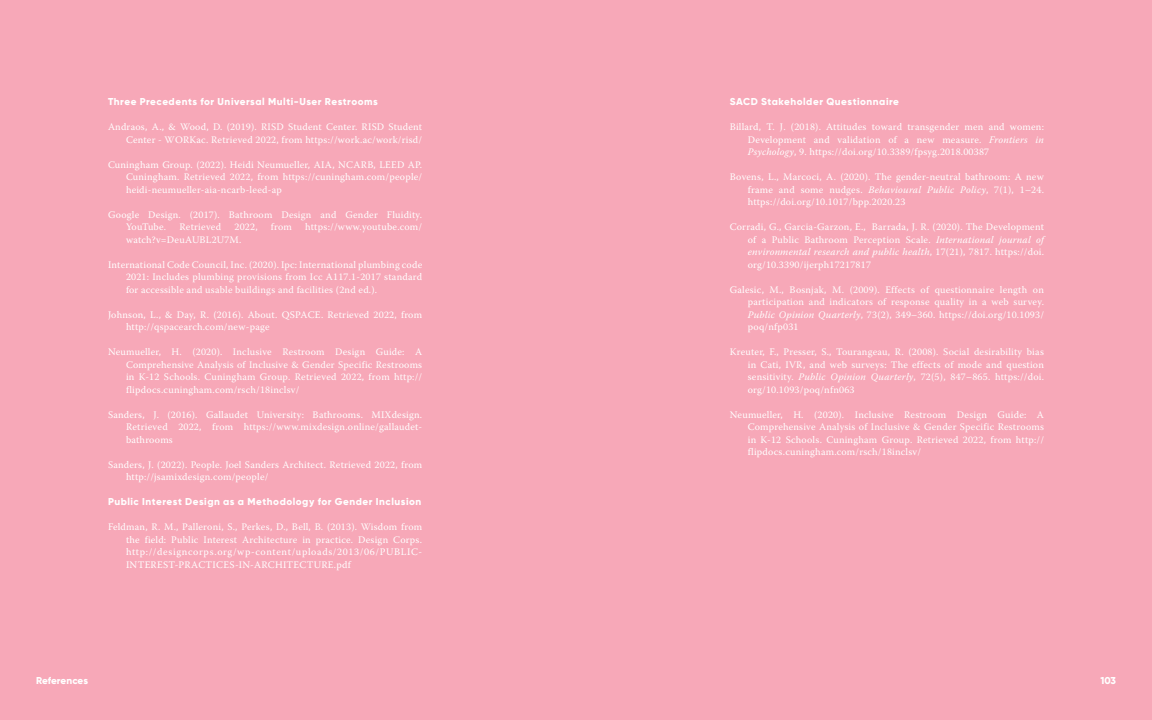
<style>
.page{position:relative;width:1152px;height:720px;background:#f7a8b8}
.page>*{position:absolute;margin:0;border:0;box-sizing:border-box;transform-origin:0 0}
.t1{font:10px/12.5px "Warnock Pro";letter-spacing:.02em;color:#fff;text-align:justify}
.t2{font:800 10px "Gilroy";letter-spacing:.05em;color:#fff}
.t3{font:800 10px "Gilroy";letter-spacing:-.005em;color:#fff}
.s1{font-style:italic}
</style>
<div class="page">
<p class="t2" style="left:108px;top:95px;width:272px">Three Precedents for Universal Multi-User Restrooms</p>
<p class="t1" style="left:108px;top:121px;width:316px;text-align:right">Andraos, A., &amp; Wood, D. (2019). RISD Student Center. RISD Student<br>Center - WORKac. Retrieved 2022, from https://work.ac/work/risd/</p>
<p class="t1" style="left:126px;top:158px;width:298px;text-indent:-18px">Cuningham Group. (2022). Heidi Neumueller, AIA, NCARB, LEED AP.<br>Cuningham. Retrieved 2022, from https://cuningham.com/people/ heidi-neumueller-aia-ncarb-leed-ap</p>
<p class="t1" style="left:126px;top:208px;width:298px;text-indent:-18px">Google Design. (2017). Bathroom Design and Gender Fluidity.<br>YouTube.</p>
<p class="t1" style="left:180px;top:220px;width:43px">Retrieved</p>
<p class="t1" style="left:234px;top:220px;width:25px">2022,</p>
<p class="t1" style="left:271px;top:220px;width:23px">from</p>
<p class="t1" style="left:305px;top:220px;width:118px">https://www.youtube.com/</p>
<p class="t1" style="left:126px;top:233px;width:117px">watch?v=DeuAUBL2U7M.</p>
<p class="t1" style="left:126px;top:258px;width:298px;text-indent:-18px">International Code Council, Inc. (2020). Ipc: International plumbing code 2021: Includes plumbing provisions from Icc A117.1-2017 standard for accessible and usable buildings and facilities (2nd ed.).</p>
<p class="t1" style="left:126px;top:308px;width:298px;text-indent:-18px">Johnson, L., &amp; Day, R. (2016). About. QSPACE. Retrieved 2022, from http://qspacearch.com/new-page</p>
<p class="t1" style="left:126px;top:345px;width:298px;text-indent:-18px">Neumueller, H. (2020). Inclusive Restroom Design Guide: A Comprehensive Analysis of Inclusive &amp; Gender Specific Restrooms in K-12 Schools. Cuningham Group. Retrieved 2022, from http:// flipdocs.cuningham.com/rsch/18inclsv/</p>
<p class="t1" style="left:126px;top:408px;width:298px;text-indent:-18px">Sanders, J. (2016). Gallaudet University: Bathrooms. MIXdesign.<br>Retrieved 2022, from https://www.mixdesign.online/gallaudet&shy;bathrooms</p>
<p class="t1" style="left:126px;top:458px;width:298px;text-indent:-18px">Sanders, J. (2022). People. Joel Sanders Architect. Retrieved 2022, from http://jsamixdesign.com/people/</p>
<p class="t2" style="left:108px;top:495px;width:315px">Public Interest Design as a Methodology for Gender Inclusion</p>
<p class="t1" style="left:126px;top:520px;width:298px;text-indent:-18px">Feldman, R. M., Palleroni, S., Perkes, D., Bell, B. (2013). Wisdom from the field: Public Interest Architecture in practice. Design Corps. http://designcorps.org/wp-content/uploads/2013/06/PUBLIC-INTEREST-PRACTICES-IN-ARCHITECTURE.pdf</p>
<p class="t3" style="left:36px;top:674px;width:54px">References</p>
<p class="t2" style="left:730px;top:95px;width:171px">SACD Stakeholder Questionnaire</p>
<p class="t1" style="left:748px;top:121px;width:298px;text-indent:-18px">Billard, T. J. (2018). Attitudes toward transgender men and women:<br>Development and validation of a new measure. <span class="s1">Frontiers in Psychology</span>, 9. https://doi.org/10.3389/fpsyg.2018.00387</p>
<p class="t1" style="left:748px;top:170px;width:298px;text-indent:-18px">Bovens, L., Marcoci, A. (2020). The gender-neutral bathroom: A new frame and some nudges. <span class="s1">Behavioural Public Policy</span>, 7(1), 1–24. https://doi.org/10.1017/bpp.2020.23</p>
<p class="t1" style="left:748px;top:220px;width:298px;text-indent:-18px">Corradi, G., Garcia-Garzon, E., Barrada, J. R. (2020). The Development of a Public Bathroom Perception Scale. <span class="s1">International journal of environmental research and public health</span>, 17(21), 7817. https://doi. org/10.3390/ijerph17217817</p>
<p class="t1" style="left:748px;top:283px;width:298px;text-indent:-18px">Galesic, M., Bosnjak, M. (2009). Effects of questionnaire length on participation and indicators of response quality in a web survey.<br><span class="s1">Public Opinion Quarterly</span>, 73(2), 349–360. https://doi.org/10.1093/ poq/nfp031</p>
<p class="t1" style="left:748px;top:345px;width:298px;text-indent:-18px">Kreuter, F., Presser, S., Tourangeau, R. (2008). Social desirability bias in Cati, IVR, and web surveys: The effects of mode and question sensitivity. <span class="s1">Public Opinion Quarterly</span>, 72(5), 847–865. https://doi. org/10.1093/poq/nfn063</p>
<p class="t1" style="left:748px;top:408px;width:298px;text-indent:-18px">Neumueller, H. (2020). Inclusive Restroom Design Guide: A Comprehensive Analysis of Inclusive &amp; Gender Specific Restrooms in K-12 Schools. Cuningham Group. Retrieved 2022, from http:// flipdocs.cuningham.com/rsch/18inclsv/</p>
<p class="t2" style="left:1100px;top:674px;width:17px">103</p>
</div>
